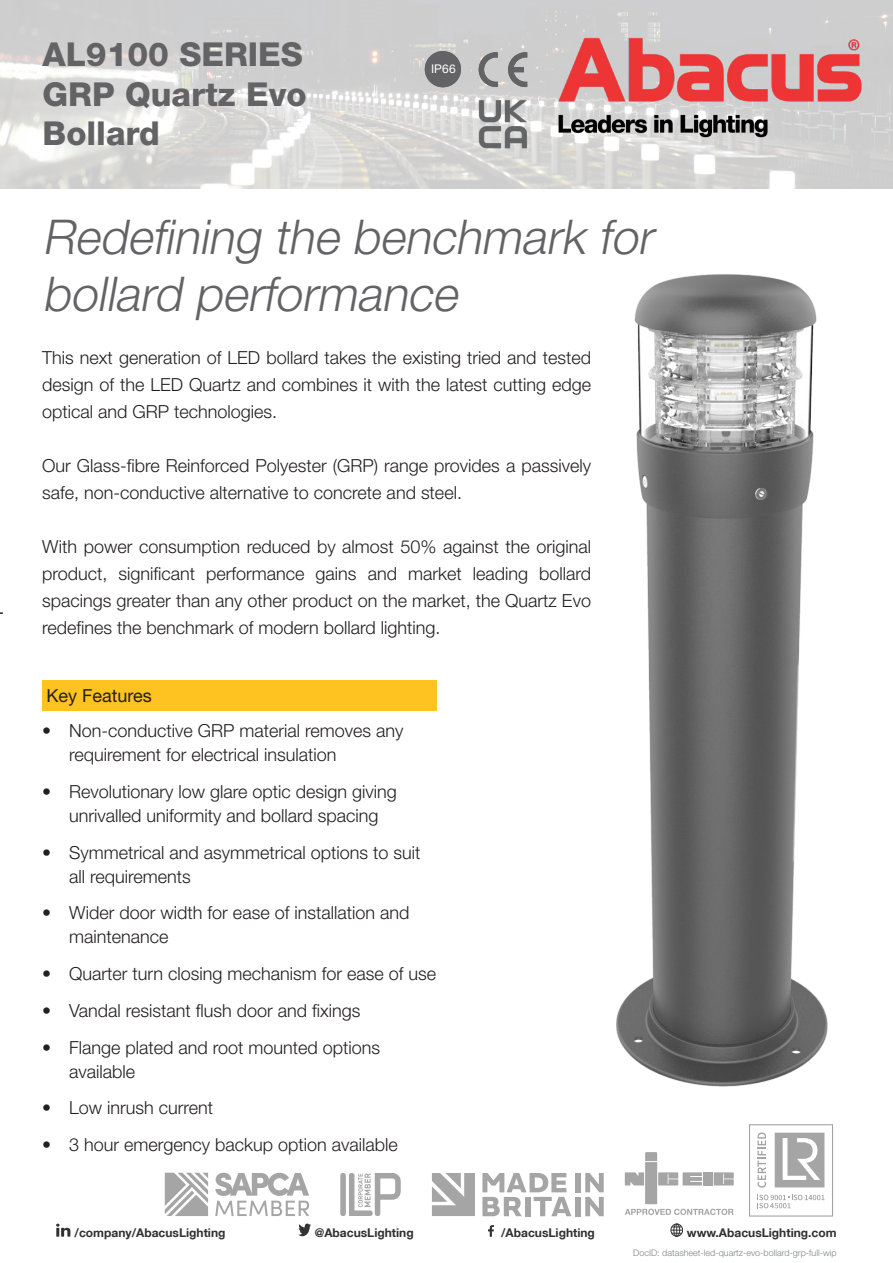
<style>
.page{position:relative;width:893px;height:1263px;background:#fff}
.page>*{position:absolute;margin:0;border:0;box-sizing:border-box;transform-origin:0 0}
.t1{font:italic 300 48px/57.6px "Helvetica Neue LT Std";color:#636366}
.t2{font:800 33px/39.6px "Helvetica Neue LT Std";color:#636366;text-align:justify}
.t3{font:300 18px/27px "Helvetica Neue LT Std";color:#231f20}
.t4{font:18px "Helvetica Neue LT Std";color:#231f20}
.t5{font:700 12px "Helvetica Neue LT";color:#323132}
.t6{font:12px "Helvetica Neue LT Std";color:#fff}
.t7{font:300 9px "Helvetica Neue LT Std";color:#808285}
</style>
<div class="page">
<svg style="left:0;top:0;width:893px;height:189px;background:#d7d6d6"></svg>
<div style="left:425px;top:51px;width:36px;height:36px;background:#636366;border-radius:50%"></div>
<svg style="left:508px;top:52px;width:19px;height:35px"></svg>
<svg style="left:479px;top:52px;width:19px;height:35px"></svg>
<div style="left:42px;top:680px;width:395px;height:31px;background:#fec221"></div>
<img style="left:616px;top:274px;width:211px;height:813px">
<svg style="left:488px;top:1225px;width:6px;height:12px"></svg>
<svg style="left:298px;top:1223px;width:13px;height:13px"></svg>
<svg style="left:671px;top:1224px;width:12px;height:12px"></svg>
<svg style="left:56px;top:1223px;width:14px;height:14px"></svg>
<img style="left:559px;top:32px;width:302px;height:112px">
<div style="left:576px;top:1173px;width:5px;height:19px;background:#a6a5a5"></div>
<div style="left:575px;top:1197px;width:5px;height:19px;background:#a6a5a5"></div>
<svg style="left:585px;top:1173px;width:19px;height:43px"></svg>
<svg style="left:482px;top:1173px;width:89px;height:43px"></svg>
<svg style="left:432px;top:1173px;width:43px;height:43px"></svg>
<div style="left:749px;top:1124px;width:84px;height:92px;border:1px solid #a5a4a4"></div>
<svg style="left:775px;top:1133px;width:49px;height:54px"></svg>
<svg style="left:757px;top:1132px;width:9px;height:55px"></svg>
<svg style="left:757px;top:1195px;width:67px;height:14px"></svg>
<svg style="left:340px;top:1173px;width:61px;height:43px"></svg>
<svg style="left:165px;top:1173px;width:43px;height:43px"></svg>
<svg style="left:215px;top:1173px;width:94px;height:43px"></svg>
<svg style="left:625px;top:1152px;width:109px;height:63px"></svg>
<img style="left:479px;top:100px;width:48px;height:48px">
<h2 class="t2" style="left:43px;top:34px;width:266px">AL9100 SERIES GRP Quartz Evo Bollard</h2>
<p class="t6" style="left:431px;top:62px;width:26px">IP66</p>
<p class="t1" style="left:43px;top:207px;width:621px">Redefining the benchmark for bollard performance</p>
<p class="t3" style="left:42px;top:343px;width:550px;text-align:justify">This next generation of LED bollard takes the existing tried and tested design of the LED Quartz and combines it with the latest cutting edge optical and GRP technologies.</p>
<p class="t3" style="left:42px;top:451px;width:550px">Our Glass-fibre Reinforced Polyester (GRP) range provides a passively safe, non-conductive alternative to concrete and steel.</p>
<p class="t3" style="left:42px;top:532px;width:550px;text-align:justify">With power consumption reduced by almost 50% against the original product, significant performance gains and market leading bollard spacings greater than any other product on the market, the Quartz Evo redefines the benchmark of modern bollard lighting.</p>
<p class="t4" style="left:46px;top:685px;width:107px">Key Features</p>
<p class="t3" style="left:69px;top:718px;width:336px;line-height:24px;text-indent:-27px">• Non-conductive GRP material removes any requirement for electrical insulation</p>
<p class="t3" style="left:42px;top:779px;width:356px;line-height:24px;text-align:center">• Revolutionary low glare optic design giving unrivalled uniformity and bollard spacing</p>
<p class="t3" style="left:69px;top:840px;width:353px;line-height:24px;text-indent:-27px">• Symmetrical and asymmetrical options to suit all requirements</p>
<p class="t3" style="left:69px;top:900px;width:342px;line-height:24px;text-indent:-27px">• Wider door width for ease of installation and maintenance</p>
<p class="t3" style="left:42px;top:960px;width:396px">• Quarter turn closing mechanism for ease of use</p>
<p class="t3" style="left:42px;top:996px;width:320px">• Vandal resistant flush door and fixings</p>
<p class="t3" style="left:69px;top:1035px;width:313px;line-height:24px;text-indent:-27px">• Flange plated and root mounted options available</p>
<p class="t3" style="left:42px;top:1094px;width:173px">• Low inrush current</p>
<p class="t3" style="left:42px;top:1131px;width:357px">• 3 hour emergency backup option available</p>
<p class="t5" style="left:75px;top:1225px;width:152px">/company/AbacusLighting</p>
<p class="t5" style="left:315px;top:1225px;width:100px">@AbacusLighting</p>
<p class="t5" style="left:501px;top:1225px;width:95px">/AbacusLighting</p>
<p class="t5" style="left:687px;top:1225px;width:151px">www.AbacusLighting.com</p>
<p class="t7" style="left:633px;top:1247px;width:205px">DocID: datasheet-led-quartz-evo-bollard-grp-full-wip</p>
</div>
